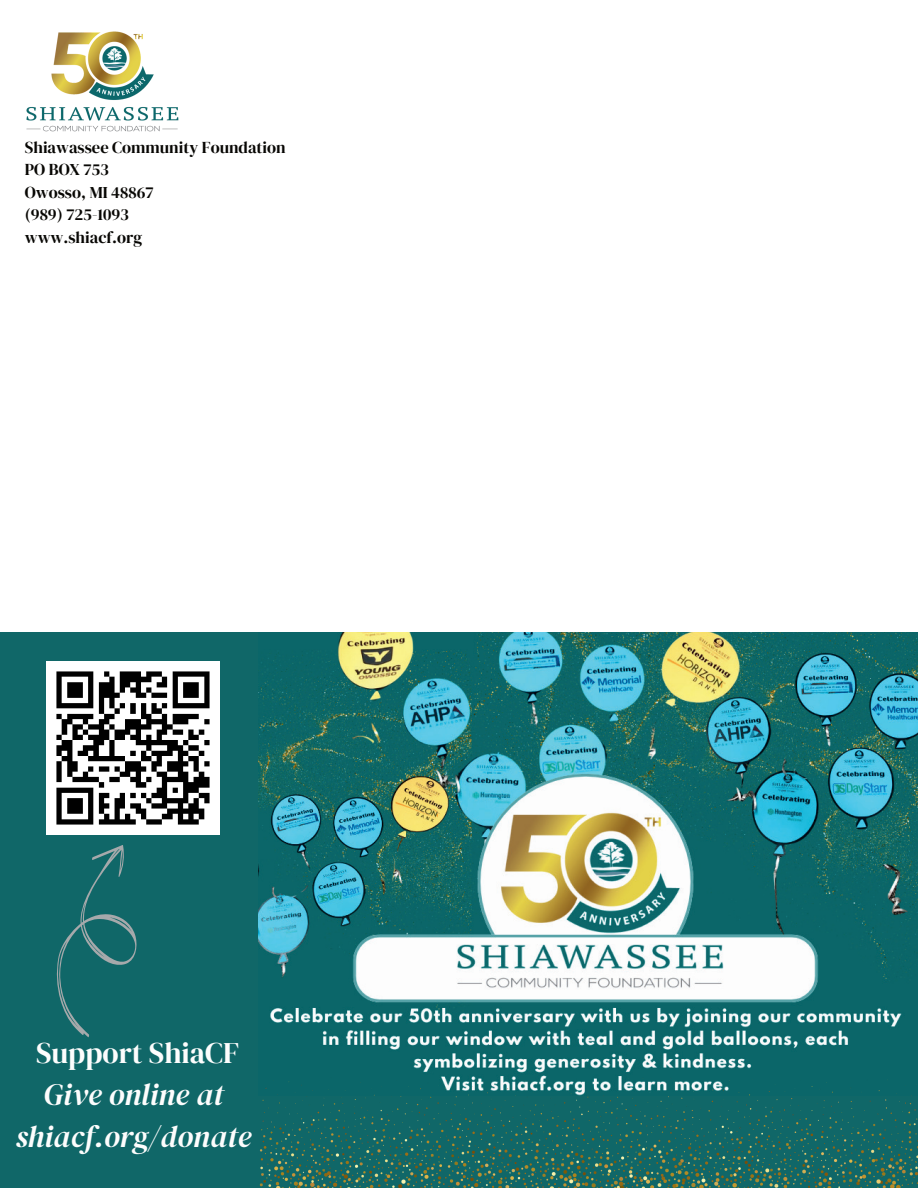
<style>
.page{position:relative;width:918px;height:1188px;background:#fff}
.page>*{position:absolute;margin:0;border:0;box-sizing:border-box;transform-origin:0 0}
.t1{font:italic 30.6px/42px "DM Serif Display";color:#fdfdfd;text-align:center}
.t2{font:29.7px "DM Serif Display";color:#fdfdfd}
.t3{font:16.5px/22.5px "DM Serif Display";color:#080704}
</style>
<div class="page">
<div style="left:0;top:633px;width:918px;height:555px;background:#106768"></div>
<img style="left:47px;top:662px;width:173px;height:173px">
<svg style="left:56px;top:845px;width:81px;height:193px"></svg>
<img style="left:26px;top:31px;width:153px;height:101px">
<img style="left:259px;top:633px;width:659px;height:445px">
<img style="left:259px;top:1078px;width:659px;height:110px">
<p class="t3" style="left:25px;top:136px;width:262px">Shiawassee Community Foundation<br>PO BOX 753<br>Owosso, MI 48867<br>(989) 725-1093<br>www.shiacf.org</p>
<h2 class="t2" style="left:36px;top:1036px;width:204px">Support ShiaCF</h2>
<h1 class="t1" style="left:15px;top:1074px;width:238px">Give online at shiacf.org/donate</h1>
</div>
